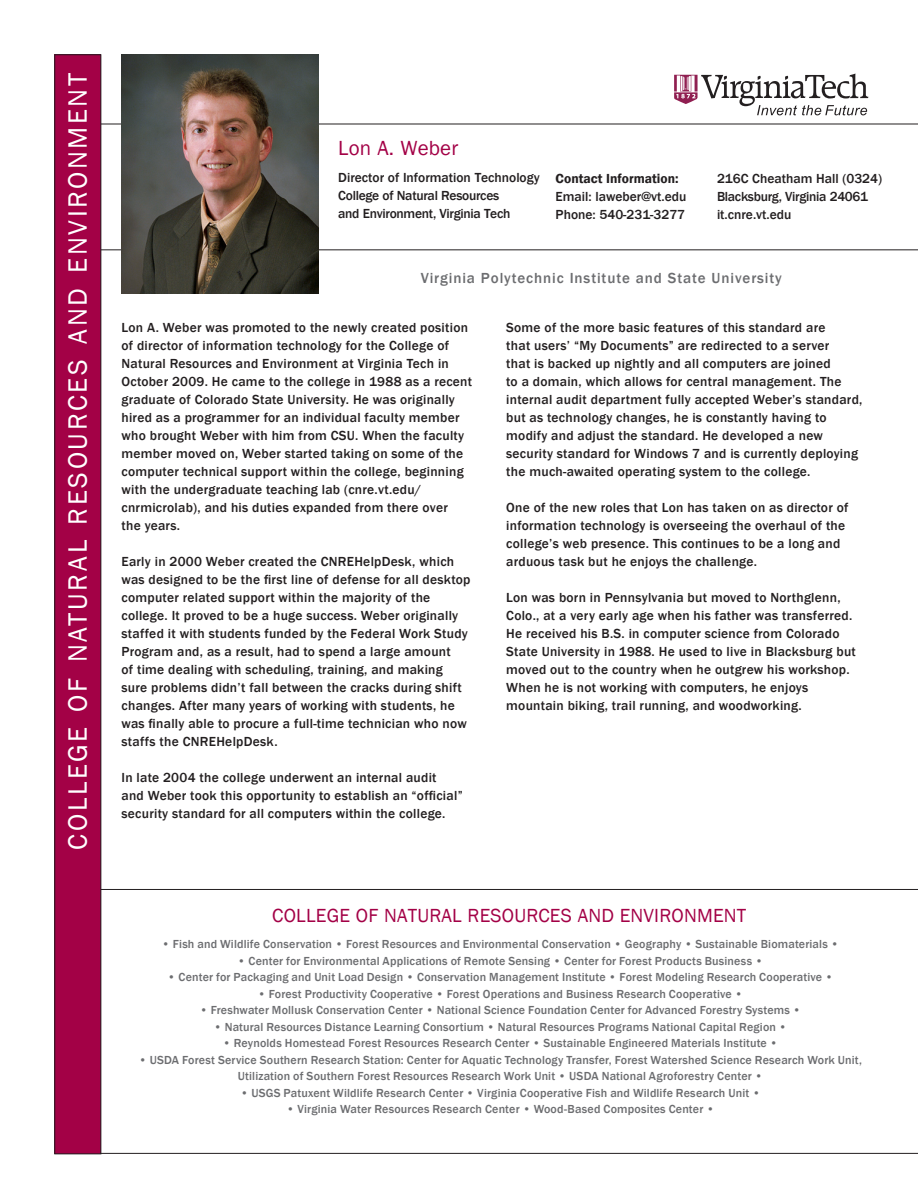
<style>
.page{position:relative;width:918px;height:1188px;background:#fff}
.page>*{position:absolute;margin:0;border:0;box-sizing:border-box;transform-origin:0 0}
.t1{font:27.3px "Franklin Gothic";letter-spacing:.095em;color:#fff}
.t2{font:21px "Franklin Gothic";letter-spacing:.01em;color:#a30146}
.t3{font:19.5px "Franklin Gothic";letter-spacing:.01em;color:#a30146}
.t4{font:500 15px "Franklin Gothic";letter-spacing:.06em;color:#6c6d70}
.t5{font:500 13.5px/18px "Franklin Gothic";letter-spacing:.02em;color:#231f20}
.t6{font:500 13.5px "Franklin Gothic";color:#231f20}
.t7{font:500 13.5px "Franklin Gothic";letter-spacing:-.02em;color:#231f20}
.t8{font:600 13.5px "Franklin Gothic";color:#231f20}
.t9{font:500 12px "Franklin Gothic";letter-spacing:.015em;color:#6c6d70}
</style>
<div class="page">
<svg style="left:101px;top:124px;width:817px;height:126px"></svg>
<svg style="left:101px;top:889px;width:817px;height:265px"></svg>
<svg style="left:674px;top:74px;width:194px;height:41px"></svg>
<div style="left:55px;top:55px;width:46px;height:1099px;background:#a30146"></div>
<div style="left:54px;top:54px;width:47px;height:1100px;border:1px solid #231f20"></div>
<img style="left:122px;top:54px;width:196px;height:239px">
<p class="t1" style="left:61px;top:850px;width:778px;rotate:-90deg">college of natural resources and environment</p>
<p class="t2" style="left:338px;top:135px;width:122px">Lon A. Weber</p>
<p class="t6" style="left:338px;top:169px;width:203px">Director of Information Technology</p>
<p class="t7" style="left:338px;top:187px;width:163px">College of Natural Resources</p>
<p class="t7" style="left:338px;top:205px;width:174px">and Environment, Virginia Tech</p>
<p class="t8" style="left:556px;top:170px;width:124px">Contact Information:</p>
<p class="t6" style="left:556px;top:188px;width:132px">Email: laweber@vt.edu</p>
<p class="t6" style="left:556px;top:206px;width:131px">Phone: 540-231-3277</p>
<p class="t6" style="left:717px;top:170px;width:167px">216C Cheatham Hall (0324)</p>
<p class="t7" style="left:717px;top:188px;width:153px">Blacksburg, Virginia 24061</p>
<p class="t6" style="left:717px;top:206px;width:76px">it.cnre.vt.edu</p>
<p class="t4" style="left:421px;top:269px;width:363px">Virginia Polytechnic Institute and State University</p>
<p class="t5" style="left:122px;top:319px;width:352px">Lon A. Weber was promoted to the newly created position of director of information technology for the College of Natural Resources and Environment at Virginia Tech in October 2009. He came to the college in 1988 as a recent graduate of Colorado State University. He was originally hired as a programmer for an individual faculty member who brought Weber with him from CSU. When the faculty member moved on, Weber started taking on some of the computer technical support within the college, beginning with the undergraduate teaching lab (cnre.vt.edu/ cnrmicrolab), and his duties expanded from there over</p>
<p class="t5" style="left:122px;top:517px;width:60px">the years.</p>
<p class="t5" style="left:122px;top:553px;width:350px">Early in 2000 Weber created the CNREHelpDesk, which was designed to be the first line of defense for all desktop computer related support within the majority of the college. It proved to be a huge success. Weber originally staffed it with students funded by the Federal Work Study Program and, as a result, had to spend a large amount<br>of time dealing with scheduling, training, and making sure problems didn’t fall between the cracks during shift changes. After many years of working with students, he was finally able to procure a full-time technician who now staffs the CNREHelpDesk.</p>
<p class="t5" style="left:122px;top:769px;width:343px">In late 2004 the college underwent an internal audit<br>and Weber took this opportunity to establish an “official” security standard for all computers within the college.</p>
<p class="t5" style="left:506px;top:319px;width:358px">Some of the more basic features of this standard are<br>that users’ “My Documents” are redirected to a server<br>that is backed up nightly and all computers are joined<br>to a domain, which allows for central management. The internal audit department fully accepted Weber’s standard, but as technology changes, he is constantly having to modify and adjust the standard. He developed a new security standard for Windows 7 and is currently deploying the much-awaited operating system to the college.</p>
<p class="t5" style="left:506px;top:499px;width:344px">One of the new roles that Lon has taken on as director of information technology is overseeing the overhaul of the college’s web presence. This continues to be a long and arduous task but he enjoys the challenge.</p>
<p class="t5" style="left:506px;top:589px;width:351px">Lon was born in Pennsylvania but moved to Northglenn, Colo., at a very early age when his father was transferred.<br>He received his B.S. in computer science from Colorado State University in 1988. He used to live in Blacksburg but moved out to the country when he outgrew his workshop.<br>When he is not working with computers, he enjoys mountain biking, trail running, and woodworking.</p>
<p class="t3" style="left:272px;top:904px;width:476px">COLLEGE OF NATURAL RESOURCES AND ENVIRONMENT</p>
<p class="t9" style="left:162px;top:937px;width:678px">• Fish and Wildlife Conservation • Forest Resources and Environmental Conservation • Geography • Sustainable Biomaterials •</p>
<p class="t9" style="left:238px;top:953px;width:527px">• Center for Environmental Applications of Remote Sensing • Center for Forest Products Business •</p>
<p class="t9" style="left:168px;top:970px;width:667px">• Center for Packaging and Unit Load Design • Conservation Management Institute • Forest Modeling Research Cooperative •</p>
<p class="t9" style="left:258px;top:986px;width:486px">• Forest Productivity Cooperative • Forest Operations and Business Research Cooperative •</p>
<p class="t9" style="left:200px;top:1003px;width:603px">• Freshwater Mollusk Conservation Center • National Science Foundation Center for Advanced Forestry Systems •</p>
<p class="t9" style="left:214px;top:1019px;width:575px">• Natural Resources Distance Learning Consortium • Natural Resources Programs National Capital Region •</p>
<p class="t9" style="left:223px;top:1036px;width:557px">• Reynolds Homestead Forest Resources Research Center • Sustainable Engineered Materials Institute •</p>
<p class="t9" style="left:139px;top:1052px;width:725px">• USDA Forest Service Southern Research Station: Center for Aquatic Technology Transfer, Forest Watershed Science Research Work Unit,</p>
<p class="t9" style="left:238px;top:1069px;width:526px">Utilization of Southern Forest Resources Research Work Unit • USDA National Agroforestry Center •</p>
<p class="t9" style="left:240px;top:1085px;width:521px">• USGS Patuxent Wildlife Research Center • Virginia Cooperative Fish and Wildlife Research Unit •</p>
<p class="t9" style="left:286px;top:1102px;width:429px">• Virginia Water Resources Research Center • Wood-Based Composites Center •</p>
</div>
